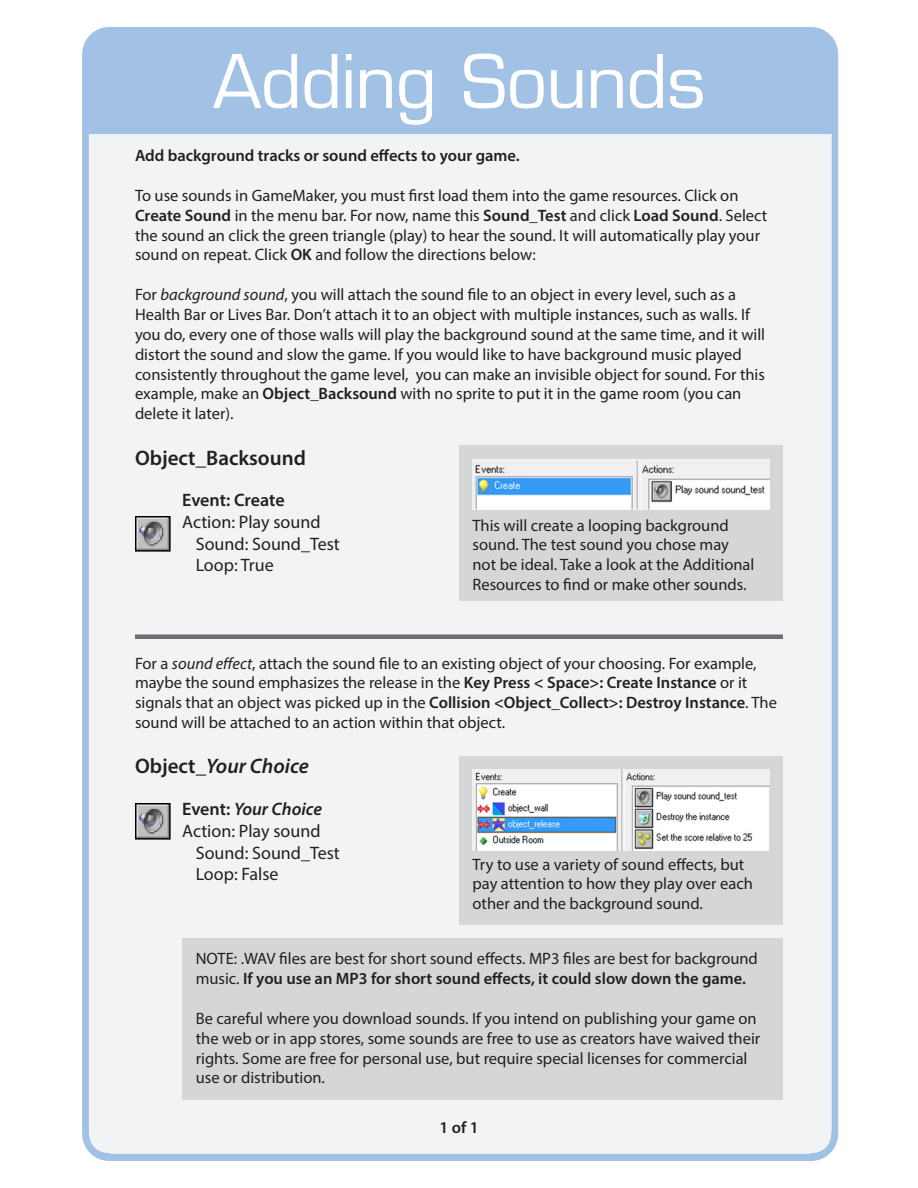
<style>
.page{position:relative;width:918px;height:1188px;background:#fff}
.page>*{position:absolute;margin:0;border:0;box-sizing:border-box;transform-origin:0 0}
.t1{font:72px "Eurostile LT Std";letter-spacing:-.015em;color:#fff}
.Active_Object_Name{font:italic 600 21px "Myriad Pro";color:#231f20}
.Active_Object_Name-2{font:600 21px "Myriad Pro";color:#231f20}
.Directions{font:18px "Myriad Pro";color:#231f20}
.Event_Action{font:18px "Myriad Pro";color:#231f20}
.Event_Name{font:italic 600 18px "Myriad Pro";color:#231f20}
.Event_Name-2{font:600 18px "Myriad Pro";letter-spacing:-.005em;color:#231f20}
.Notes___Captions{font:16.5px/19.8px "Myriad Pro";color:#231f20}
.Card_Description{font:600 16.5px "Myriad Pro";color:#231f20}
.s1{font-weight:600}
.s2{font-style:italic}
.s3{font-style:normal}
</style>
<div class="page">
<div style="left:82px;top:27px;width:756px;height:1134px;background:#a1c1e5"></div>
<div style="left:89px;top:134px;width:742px;height:1020px;background:#f2f3f4"></div>
<img style="left:135px;top:516px;width:36px;height:36px">
<div style="left:135px;top:634px;width:648px;height:5px;background:#6c6d70"></div>
<div style="left:182px;top:938px;width:601px;height:162px;background:#d5d6d8"></div>
<div style="left:459px;top:446px;width:324px;height:155px;background:#d5d6d8"></div>
<img style="left:472px;top:459px;width:298px;height:50px">
<img style="left:135px;top:803px;width:36px;height:36px">
<div style="left:459px;top:756px;width:324px;height:169px;background:#d5d6d8"></div>
<img style="left:472px;top:770px;width:298px;height:80px">
<p class="t1" style="left:213px;top:38px;width:494px">Adding Sounds</p>
<p class="Card_Description" style="left:135px;top:145px;width:386px">Add background tracks or sound effects to your game.</p>
<p class="Notes___Captions" style="left:135px;top:185px;width:634px">To use sounds in GameMaker, you must first load them into the game resources. Click on <span class="s1">Create Sound</span> in the menu bar. For now, name this <span class="s1">Sound_Test</span> and click <span class="s1">Load Sound</span>. Select the sound an click the green triangle (play) to hear the sound. It will automatically play your sound on repeat. Click <span class="s1">OK</span> and follow the directions below:</p>
<p class="Notes___Captions" style="left:135px;top:285px;width:632px">For <span class="s2">background sound</span>, you will attach the sound file to an object in every level, such as a Health Bar or Lives Bar. Don’t attach it to an object with multiple instances, such as walls. If you do, every one of those walls will play the background sound at the same time, and it will distort the sound and slow the game. If you would like to have background music played consistently throughout the game level, you can make an invisible object for sound. For this example, make an <span class="s1">Object_Backsound</span> with no sprite to put it in the game room (you can delete it later).</p>
<p class="Active_Object_Name-2" style="left:135px;top:444px;width:172px">Object_Backsound</p>
<p class="Event_Name-2" style="left:182px;top:489px;width:104px">Event: Create</p>
<p class="Event_Action" style="left:182px;top:511px;width:140px">Action: Play sound</p>
<p class="Directions" style="left:196px;top:533px;width:146px">Sound: Sound_Test</p>
<p class="Directions" style="left:196px;top:554px;width:80px">Loop: True</p>
<p class="Notes___Captions" style="left:472px;top:515px;width:283px">This will create a looping background sound. The test sound you chose may not be ideal. Take a look at the Additional Resources to find or make other sounds.</p>
<p class="Notes___Captions" style="left:135px;top:653px;width:644px">For a <span class="s2">sound effect</span>, attach the sound file to an existing object of your choosing. For example, maybe the sound emphasizes the release in the <span class="s1">Key Press &lt; Space&gt;: Create Instance</span> or it signals that an object was picked up in the <span class="s1">Collision &lt;Object_Collect&gt;: Destroy Instance</span>. The sound will be attached to an action within that object.</p>
<p class="Active_Object_Name" style="left:135px;top:753px;width:175px"><span class="s3">Object_</span>Your Choice</p>
<p class="Event_Name" style="left:182px;top:798px;width:141px"><span class="s3">Event:</span> Your Choice</p>
<p class="Event_Action" style="left:182px;top:820px;width:140px">Action: Play sound</p>
<p class="Directions" style="left:196px;top:841px;width:146px">Sound: Sound_Test</p>
<p class="Directions" style="left:196px;top:863px;width:84px">Loop: False</p>
<p class="Notes___Captions" style="left:472px;top:854px;width:282px">Try to use a variety of sound effects, but pay attention to how they play over each other and the background sound.</p>
<p class="Notes___Captions" style="left:196px;top:948px;width:564px">NOTE: .WAV files are best for short sound effects. MP3 files are best for background music. <span class="s1">If you use an MP3 for short sound effects, it could slow down the game.</span></p>
<p class="Notes___Captions" style="left:196px;top:1008px;width:566px">Be careful where you download sounds. If you intend on publishing your game on the web or in app stores, some sounds are free to use as creators have waived their rights. Some are free for personal use, but require special licenses for commercial use or distribution.</p>
<p class="Card_Description" style="left:439px;top:1117px;width:41px">1 of 1</p>
</div>
